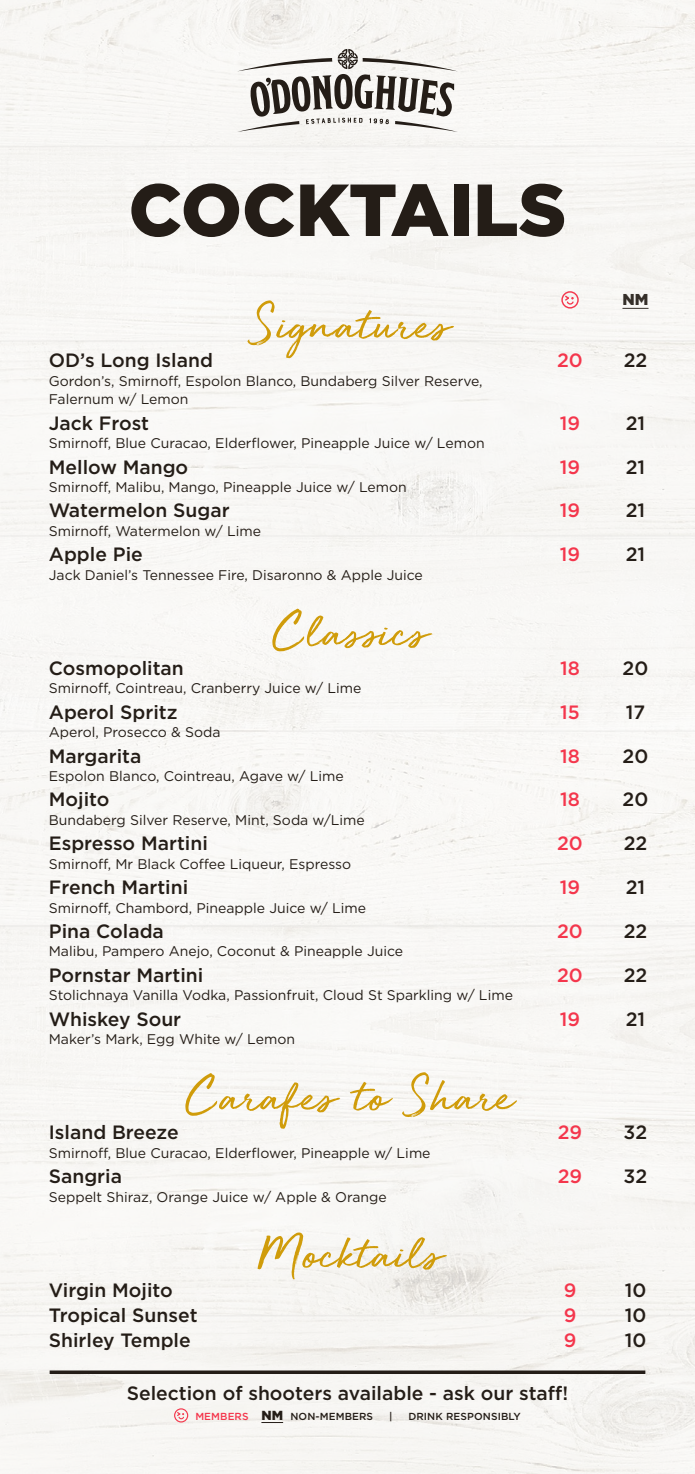
<style>
.page{position:relative;width:695px;height:1474px;background:#fff}
.page>*{position:absolute;margin:0;border:0;box-sizing:border-box;transform-origin:0 0}
.t1{font:900 73.5px "Gotham";color:#241d17}
.t2{font:52.5px "Golden Plains";color:#d09c0a}
.t3{font:500 19.25px "Gotham";color:#241d17}
.t4{font:500 19.25px "Gotham";color:#f4364c}
.t5{font:900 15.75px "Gotham";color:#352f29}
.t6{font:14px/18.4px "Gotham";color:#241d17}
.t7{font:500 10.15px "Gotham";letter-spacing:.01em;color:#241d17}
.s1{color:#f4364c}
.s2{font-weight:900;font-size:13.12px}
</style>
<div class="page">
<div style="left:0;top:0;width:694px;height:1473px;background:#f8f7f5"></div>
<svg style="left:261px;top:1422px;width:22px;height:1px"></svg>
<svg style="left:174px;top:1408px;width:14px;height:14px"></svg>
<hr style="left:50px;top:1370px;width:595px;height:3px;background:#241d17">
<svg style="left:622px;top:308px;width:26px;height:1px"></svg>
<svg style="left:561px;top:291px;width:17px;height:17px"></svg>
<svg style="left:237px;top:49px;width:221px;height:83px"></svg>
<h1 class="t1" style="left:128px;top:159px;width:439px">COCKTAILS</h1>
<p class="t5" style="left:622px;top:288px;width:28px">NM</p>
<h2 class="t2" style="left:251px;top:288px;width:204px">Signatures</h2>
<h3 class="t3" style="left:49px;top:348px;width:166px">OD’s Long Island</h3>
<h3 class="t4" style="left:557px;top:348px;width:27px">20</h3>
<h3 class="t3" style="left:623px;top:348px;width:25px">22</h3>
<p class="t6" style="left:49px;top:371px;width:435px">Gordon’s, Smirnoff, Espolon Blanco, Bundaberg Silver Reserve,<br>Falernum w/ Lemon</p>
<h3 class="t3" style="left:49px;top:410px;width:102px">Jack Frost</h3>
<h3 class="t4" style="left:560px;top:410px;width:22px">19</h3>
<h3 class="t3" style="left:625px;top:410px;width:21px">21</h3>
<p class="t6" style="left:49px;top:434px;width:437px">Smirnoff, Blue Curacao, Elderflower, Pineapple Juice w/ Lemon</p>
<h3 class="t3" style="left:49px;top:454px;width:141px">Mellow Mango</h3>
<h3 class="t4" style="left:560px;top:454px;width:22px">19</h3>
<h3 class="t3" style="left:625px;top:454px;width:21px">21</h3>
<p class="t6" style="left:49px;top:477px;width:359px">Smirnoff, Malibu, Mango, Pineapple Juice w/ Lemon</p>
<h3 class="t3" style="left:49px;top:498px;width:182px">Watermelon Sugar</h3>
<h3 class="t4" style="left:560px;top:498px;width:22px">19</h3>
<h3 class="t3" style="left:625px;top:498px;width:21px">21</h3>
<p class="t6" style="left:49px;top:521px;width:214px">Smirnoff, Watermelon w/ Lime</p>
<h3 class="t3" style="left:49px;top:542px;width:95px">Apple Pie</h3>
<h3 class="t4" style="left:560px;top:542px;width:22px">19</h3>
<h3 class="t3" style="left:625px;top:542px;width:21px">21</h3>
<p class="t6" style="left:49px;top:565px;width:375px">Jack Daniel’s Tennessee Fire, Disaronno &amp; Apple Juice</p>
<h2 class="t2" style="left:273px;top:596px;width:156px">Classics</h2>
<h3 class="t3" style="left:49px;top:655px;width:136px">Cosmopolitan</h3>
<h3 class="t4" style="left:560px;top:655px;width:21px">18</h3>
<h3 class="t3" style="left:622px;top:655px;width:27px">20</h3>
<p class="t6" style="left:49px;top:678px;width:314px">Smirnoff, Cointreau, Cranberry Juice w/ Lime</p>
<h3 class="t3" style="left:49px;top:699px;width:130px">Aperol Spritz</h3>
<h3 class="t4" style="left:560px;top:699px;width:21px">15</h3>
<h3 class="t3" style="left:625px;top:699px;width:21px">17</h3>
<p class="t6" style="left:49px;top:722px;width:173px">Aperol, Prosecco &amp; Soda</p>
<h3 class="t3" style="left:49px;top:743px;width:94px">Margarita</h3>
<h3 class="t4" style="left:560px;top:743px;width:21px">18</h3>
<h3 class="t3" style="left:622px;top:743px;width:27px">20</h3>
<p class="t6" style="left:49px;top:766px;width:296px">Espolon Blanco, Cointreau, Agave w/ Lime</p>
<h3 class="t3" style="left:49px;top:787px;width:62px">Mojito</h3>
<h3 class="t4" style="left:560px;top:787px;width:21px">18</h3>
<h3 class="t3" style="left:622px;top:787px;width:27px">20</h3>
<p class="t6" style="left:49px;top:810px;width:317px">Bundaberg Silver Reserve, Mint, Soda w/Lime</p>
<h3 class="t3" style="left:49px;top:831px;width:161px">Espresso Martini</h3>
<h3 class="t4" style="left:557px;top:831px;width:27px">20</h3>
<h3 class="t3" style="left:623px;top:831px;width:25px">22</h3>
<p class="t6" style="left:49px;top:854px;width:304px">Smirnoff, Mr Black Coffee Liqueur, Espresso</p>
<h3 class="t3" style="left:49px;top:874px;width:141px">French Martini</h3>
<h3 class="t4" style="left:560px;top:874px;width:22px">19</h3>
<h3 class="t3" style="left:625px;top:874px;width:21px">21</h3>
<p class="t6" style="left:49px;top:898px;width:319px">Smirnoff, Chambord, Pineapple Juice w/ Lime</p>
<h3 class="t3" style="left:49px;top:918px;width:117px">Pina Colada</h3>
<h3 class="t4" style="left:557px;top:918px;width:27px">20</h3>
<h3 class="t3" style="left:623px;top:918px;width:25px">22</h3>
<p class="t6" style="left:49px;top:942px;width:356px">Malibu, Pampero Anejo, Coconut &amp; Pineapple Juice</p>
<h3 class="t3" style="left:49px;top:962px;width:156px">Pornstar Martini</h3>
<h3 class="t4" style="left:557px;top:962px;width:27px">20</h3>
<h3 class="t3" style="left:623px;top:962px;width:25px">22</h3>
<p class="t6" style="left:49px;top:985px;width:465px">Stolichnaya Vanilla Vodka, Passionfruit, Cloud St Sparkling w/ Lime</p>
<h3 class="t3" style="left:49px;top:1006px;width:134px">Whiskey Sour</h3>
<h3 class="t4" style="left:560px;top:1006px;width:22px">19</h3>
<h3 class="t3" style="left:625px;top:1006px;width:21px">21</h3>
<p class="t6" style="left:49px;top:1029px;width:248px">Maker’s Mark, Egg White w/ Lemon</p>
<h2 class="t2" style="left:186px;top:1060px;width:330px">Carafes to Share</h2>
<h3 class="t3" style="left:49px;top:1119px;width:131px">Island Breeze</h3>
<h3 class="t4" style="left:557px;top:1119px;width:26px">29</h3>
<h3 class="t3" style="left:623px;top:1119px;width:25px">32</h3>
<p class="t6" style="left:49px;top:1143px;width:383px">Smirnoff, Blue Curacao, Elderflower, Pineapple w/ Lime</p>
<h3 class="t3" style="left:49px;top:1163px;width:75px">Sangria</h3>
<h3 class="t4" style="left:557px;top:1163px;width:26px">29</h3>
<h3 class="t3" style="left:623px;top:1163px;width:25px">32</h3>
<p class="t6" style="left:49px;top:1187px;width:339px">Seppelt Shiraz, Orange Juice w/ Apple &amp; Orange</p>
<h2 class="t2" style="left:258px;top:1217px;width:185px">Mocktails</h2>
<h3 class="t3" style="left:49px;top:1277px;width:125px">Virgin Mojito</h3>
<h3 class="t4" style="left:563px;top:1277px;width:14px">9</h3>
<h3 class="t3" style="left:624px;top:1277px;width:23px">10</h3>
<h3 class="t3" style="left:49px;top:1302px;width:150px">Tropical Sunset</h3>
<h3 class="t4" style="left:563px;top:1302px;width:14px">9</h3>
<h3 class="t3" style="left:624px;top:1302px;width:23px">10</h3>
<h3 class="t3" style="left:49px;top:1327px;width:143px">Shirley Temple</h3>
<h3 class="t4" style="left:563px;top:1327px;width:14px">9</h3>
<h3 class="t3" style="left:624px;top:1327px;width:23px">10</h3>
<h3 class="t3" style="left:127px;top:1380px;width:443px">Selection of shooters available - ask our staff!</h3>
<p class="t7" style="left:195px;top:1409px;width:179px"><span class="s1">MEMBERS</span> <span class="s2">NM</span> NON-MEMBERS</p>
<p class="t7" style="left:389px;top:1409px;width:5px">|</p>
<p class="t7" style="left:408px;top:1409px;width:114px">DRINK RESPONSIBLY</p>
</div>
